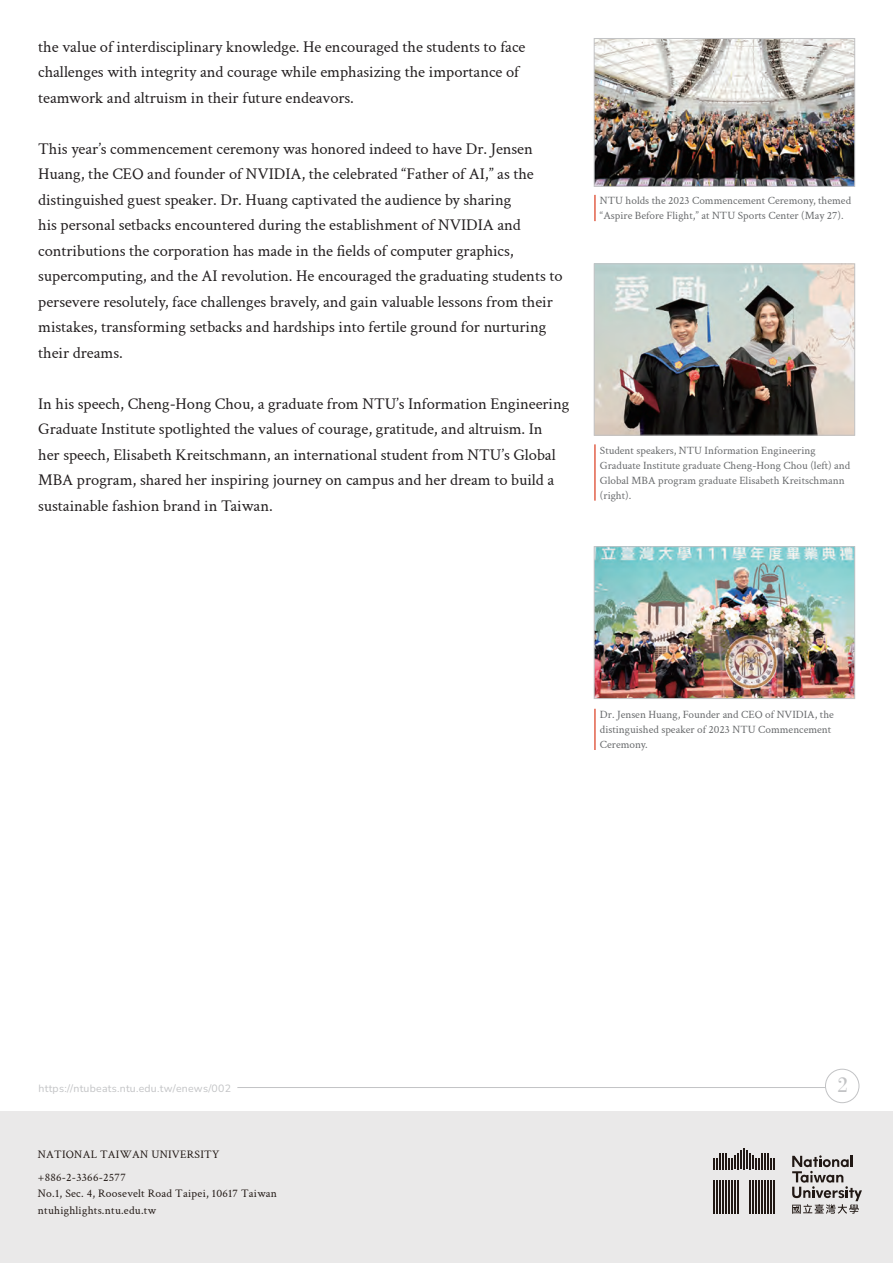
<style>
.page{position:relative;width:893px;height:1263px;background:#fff}
.page>*{position:absolute;margin:0;border:0;box-sizing:border-box;transform-origin:0 0}
.t1{font:22.5px "Bodoni";color:#c2c3c5}
.t2{font:16.5px/25.5px "Crimson Text";letter-spacing:-.005em;color:#231f20}
.t3{font:11.55px/23.1px "Crimson Text";letter-spacing:.02em;color:#211814}
.t4{font:11.25px/15px "Crimson Text";color:#67696b}
.t5{font:200 10.5px "Nunito";letter-spacing:.025em;color:#c2c3c5}
</style>
<div class="page">
<div style="left:0;top:1112px;width:893px;height:151px;background:#eae9e9"></div>
<hr style="left:743px;top:1148px;width:2px;height:21px;background:#211814">
<svg style="left:713px;top:1150px;width:62px;height:19px"></svg>
<hr style="left:774px;top:1180px;width:1px;height:34px;background:#211814">
<hr style="left:771px;top:1180px;width:1px;height:34px;background:#211814">
<hr style="left:768px;top:1180px;width:1px;height:34px;background:#211814">
<hr style="left:765px;top:1180px;width:1px;height:34px;background:#211814">
<hr style="left:762px;top:1180px;width:1px;height:34px;background:#211814">
<hr style="left:759px;top:1180px;width:1px;height:34px;background:#211814">
<hr style="left:756px;top:1180px;width:1px;height:34px;background:#211814">
<hr style="left:753px;top:1180px;width:1px;height:34px;background:#211814">
<hr style="left:750px;top:1180px;width:1px;height:34px;background:#211814">
<hr style="left:737px;top:1180px;width:2px;height:34px;background:#211814">
<hr style="left:734px;top:1180px;width:2px;height:34px;background:#211814">
<hr style="left:731px;top:1180px;width:2px;height:34px;background:#211814">
<hr style="left:728px;top:1180px;width:2px;height:34px;background:#211814">
<hr style="left:725px;top:1180px;width:2px;height:34px;background:#211814">
<hr style="left:722px;top:1180px;width:2px;height:34px;background:#211814">
<hr style="left:719px;top:1180px;width:2px;height:34px;background:#211814">
<hr style="left:716px;top:1180px;width:2px;height:34px;background:#211814">
<hr style="left:713px;top:1180px;width:2px;height:34px;background:#211814">
<svg style="left:792px;top:1155px;width:70px;height:59px"></svg>
<hr style="left:237px;top:1087px;width:601px;height:1px;background:#c2c3c5">
<div style="left:825px;top:1069px;width:34px;height:34px;background:#fff;border-radius:50%"></div>
<div style="left:825px;top:1069px;width:34px;height:34px;border:1px solid #c2c3c5;border-radius:50%"></div>
<img style="left:596px;top:40px;width:257px;height:145px">
<div style="left:594px;top:38px;width:261px;height:149px;border:1px solid #c2c3c5"></div>
<img style="left:596px;top:266px;width:257px;height:167px">
<div style="left:594px;top:264px;width:261px;height:171px;border:1px solid #c2c3c5"></div>
<img style="left:596px;top:548px;width:257px;height:149px">
<div style="left:594px;top:546px;width:261px;height:153px;border:1px solid #c2c3c5"></div>
<hr style="left:594px;top:195px;width:2px;height:26px;background:#e2614a">
<hr style="left:594px;top:444px;width:2px;height:57px;background:#e2614a">
<hr style="left:594px;top:709px;width:2px;height:41px;background:#e2614a">
<p class="t2" style="left:38px;top:33px;width:489px">the value of interdisciplinary knowledge. He encouraged the students to face challenges with integrity and courage while emphasizing the importance of teamwork and altruism in their future endeavors.</p>
<p class="t2" style="left:38px;top:135px;width:526px">This year’s commencement ceremony was honored indeed to have Dr. Jensen Huang, the CEO and founder of NVIDIA, the celebrated “Father of AI,” as the distinguished guest speaker. Dr. Huang captivated the audience by sharing<br>his personal setbacks encountered during the establishment of NVIDIA and contributions the corporation has made in the fields of computer graphics, supercomputing, and the AI revolution. He encouraged the graduating students to persevere resolutely, face challenges bravely, and gain valuable lessons from their mistakes, transforming setbacks and hardships into fertile ground for nurturing their dreams.</p>
<p class="t2" style="left:38px;top:390px;width:533px">In his speech, Cheng-Hong Chou, a graduate from NTU’s Information Engineering Graduate Institute spotlighted the values of courage, gratitude, and altruism. In<br>her speech, Elisabeth Kreitschmann, an international student from NTU’s Global MBA program, shared her inspiring journey on campus and her dream to build a sustainable fashion brand in Taiwan.</p>
<p class="t4" style="left:600px;top:193px;width:253px">NTU holds the 2023 Commencement Ceremony, themed “Aspire Before Flight,” at NTU Sports Center (May 27).</p>
<p class="t4" style="left:600px;top:442px;width:252px">Student speakers, NTU Information Engineering Graduate Institute graduate Cheng-Hong Chou (left) and Global MBA program graduate Elisabeth Kreitschmann (right).</p>
<p class="t4" style="left:600px;top:706px;width:236px">Dr. Jensen Huang, Founder and CEO of NVIDIA, the distinguished speaker of 2023 NTU Commencement<br>Ceremony.</p>
<p class="t5" style="left:39px;top:1081px;width:194px">https://ntubeats.ntu.edu.tw/enews/002</p>
<h1 class="t1" style="left:837px;top:1072px;width:13px">2</h1>
<p class="t3" style="left:38px;top:1142px;width:183px">NATIONAL TAIWAN UNIVERSITY +886-2-3366-2577</p>
<p class="t3" style="left:38px;top:1185px;width:241px;line-height:16.8px">No.1, Sec. 4, Roosevelt Road Taipei, 10617 Taiwan ntuhighlights.ntu.edu.tw</p>
</div>
